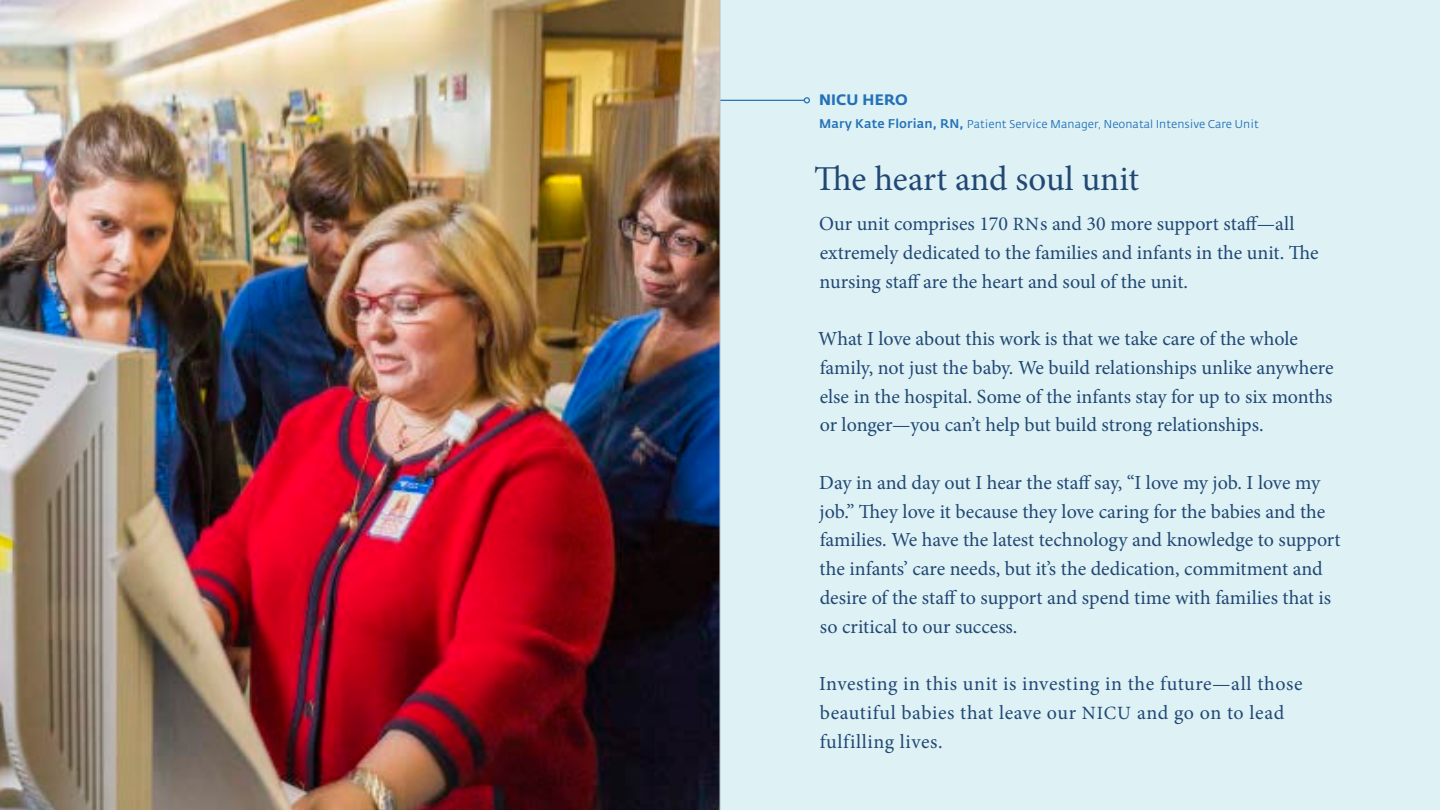
<style>
.page{position:relative;width:1440px;height:810px;background:#fff}
.page>*{position:absolute;margin:0;border:0;box-sizing:border-box;transform-origin:0 0}
.Head_1{font:35px "Minion Pro";color:#214774}
.t1{font:20px/28.8px "Minion Pro";color:#214774}
.t2{font:20px/28.8px "Minion Pro";letter-spacing:.03em;color:#214774}
.Hero_name{font:15px "Fedra Sans Bold TF";letter-spacing:.01em;color:#2571b7}
.Hero_name-2{font:11.25px "Fedra Sans";color:#2571b7}
.s1{font-weight:500;font-size:12.5px}
.s2{font-size:18.75px}
</style>
<div class="page">
<div style="left:720px;top:0;width:720px;height:810px;background:#def2f5"></div>
<img style="left:0;top:0;width:720px;height:810px">
<hr style="left:720px;top:100px;width:84px;height:1px;background:#2571b7">
<svg style="left:804px;top:97px;width:6px;height:6px"></svg>
<hr style="left:720px;top:0;width:1px;height:810px;background:#bcbdc0">
<p class="Hero_name" style="left:819px;top:91px;width:90px">NICU HERO</p>
<p class="Hero_name-2" style="left:819px;top:118px;width:441px"><span class="s1">Mary Kate Florian, RN,</span> Patient Service Manager, Neonatal Intensive Care Unit</p>
<p class="Head_1" style="left:814px;top:156px;width:326px">The heart and soul unit</p>
<p class="t1" style="left:819px;top:210px;width:501px">Our unit comprises 170 <span class="s2">RN</span>s and 30 more support staff—all extremely dedicated to the families and infants in the unit. The nursing staff are the heart and soul of the unit.</p>
<p class="t1" style="left:818px;top:325px;width:517px">What I love about this work is that we take care of the whole family, not just the baby. We build relationships unlike anywhere else in the hospital. Some of the infants stay for up to six months or longer—you can’t help but build strong relationships.</p>
<p class="t1" style="left:819px;top:468px;width:523px">Day in and day out I hear the staff say, “I love my job. I love my job.” They love it because they love caring for the babies and the families. We have the latest technology and knowledge to support the infants’ care needs, but it’s the dedication, commitment and desire of the staff to support and spend time with families that is so critical to our success.</p>
<p class="t2" style="left:819px;top:670px;width:485px">Investing in this unit is investing in the future—all those beautiful babies that leave our <span class="s2">NICU</span> and go on to lead fulfilling lives.</p>
</div>
